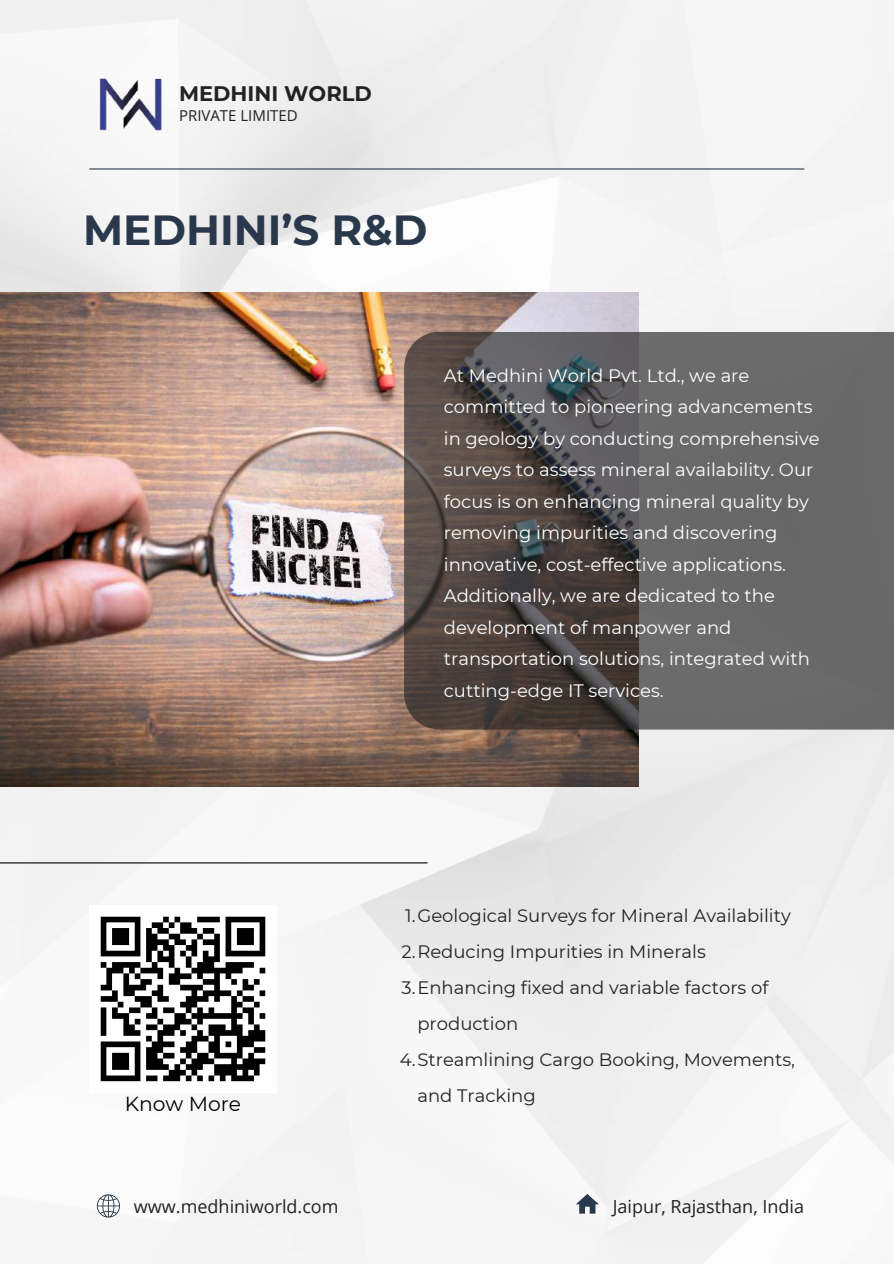
<style>
.page{position:relative;width:894px;height:1264px;background:#fff}
.page>*{position:absolute;margin:0;border:0;box-sizing:border-box;transform-origin:0 0}
.t1{font:700 42px "Montserrat";color:#2a384c}
.t2{font:700 21px "Montserrat";color:#222}
.t3{font:20.25px "Montserrat";color:#000}
.t4{font:18px/31.5px "Montserrat";color:#fff}
.t5{font:18px "Montserrat";color:#222}
.t6{font:18px "Open Sans";color:#222}
.t7{font:15px "Open Sans";color:#222}
</style>
<div class="page">
<img style="left:0;top:0;width:893px;height:1263px">
<hr style="left:89px;top:168px;width:715px;height:1px;background:#2a384c">
<div style="left:89px;top:905px;width:187px;height:187px;background:#fff"></div>
<svg style="left:100px;top:916px;width:166px;height:166px"></svg>
<img style="left:0;top:292px;width:638px;height:494px">
<svg style="left:404px;top:331px;width:489px;height:398px;background:#5d5958"></svg>
<hr style="left:0;top:862px;width:427px;height:1px;background:#000">
<img style="left:89px;top:72px;width:84px;height:63px">
<svg style="left:96px;top:1193px;width:24px;height:24px"></svg>
<svg style="left:575px;top:1193px;width:23px;height:20px"></svg>
<p class="t2" style="left:179px;top:81px;width:194px">MEDHINI WORLD</p>
<p class="t7" style="left:179px;top:105px;width:120px">PRIVATE LIMITED</p>
<h1 class="t1" style="left:83px;top:204px;width:346px">MEDHINI’S R&amp;D</h1>
<p class="t4" style="left:443px;top:359px;width:377px">At Medhini World Pvt. Ltd., we are committed to pioneering advancements in geology by conducting comprehensive surveys to assess mineral availability. Our focus is on enhancing mineral quality by removing impurities and discovering innovative, cost-effective applications.<br>Additionally, we are dedicated to the development of manpower and transportation solutions, integrated with cutting-edge IT services.</p>
<p class="t3" style="left:125px;top:1091px;width:118px">Know More</p>
<p class="t5" style="left:405px;top:904px;width:387px">1.Geological Surveys for Mineral Availability</p>
<p class="t5" style="left:401px;top:940px;width:306px">2.Reducing Impurities in Minerals</p>
<p class="t5" style="left:401px;top:976px;width:368px">3.Enhancing fixed and variable factors of</p>
<p class="t5" style="left:417px;top:1012px;width:102px">production</p>
<p class="t5" style="left:400px;top:1048px;width:396px">4.Streamlining Cargo Booking, Movements,</p>
<p class="t5" style="left:417px;top:1084px;width:120px">and Tracking</p>
<p class="t6" style="left:134px;top:1193px;width:206px">www.medhiniworld.com</p>
<p class="t6" style="left:612px;top:1193px;width:193px">Jaipur, Rajasthan, India</p>
</div>
